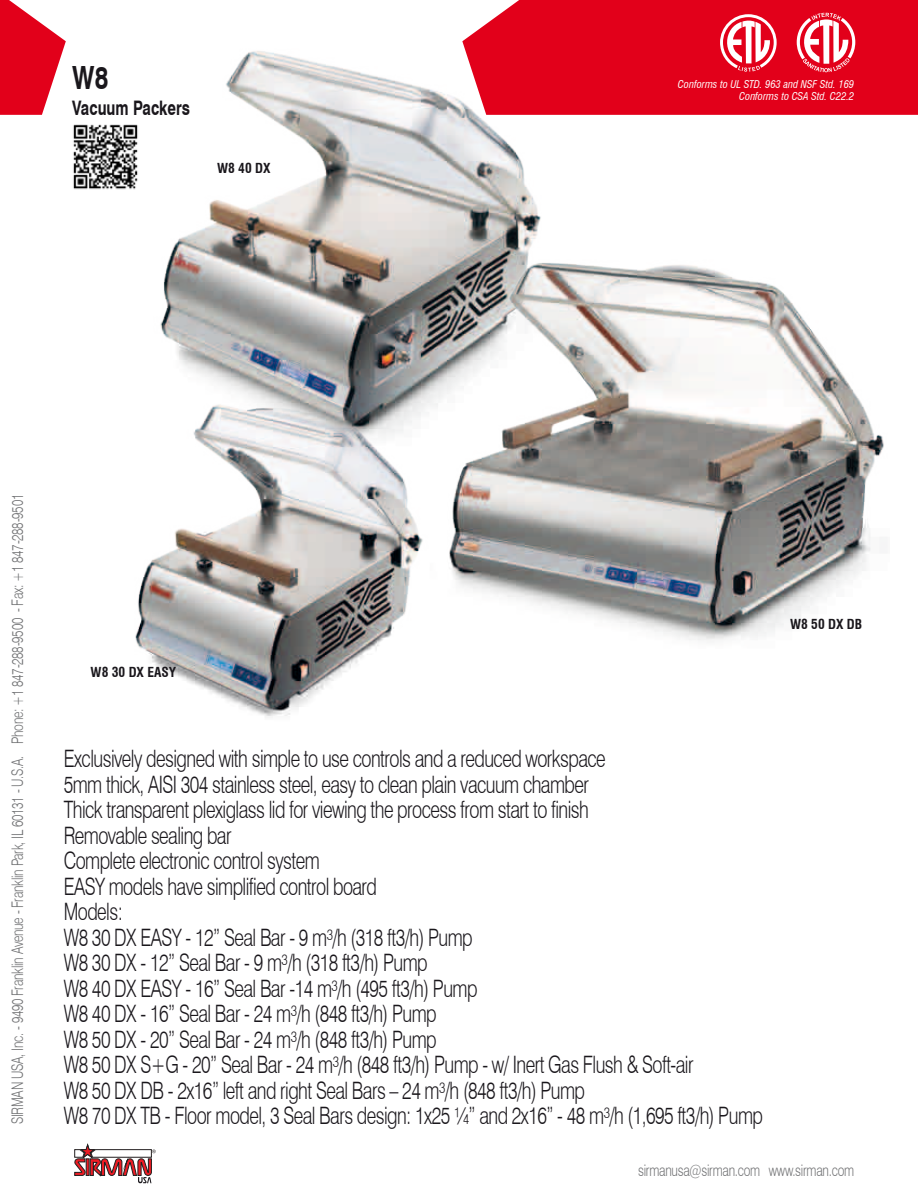
<style>
.page{position:relative;width:918px;height:1188px;background:#fff}
.page>*{position:absolute;margin:0;border:0;box-sizing:border-box;transform-origin:0 0}
.t1{font:700 31.95px "Swiss 721 BT";color:#1a171c;scale:.75 1}
.t2{font:300 24px/25.5px "Swiss 721 BT";letter-spacing:-.03em;color:#1a171c;scale:.75 1}
.t3{font:700 19.95px "Swiss 721 BT";color:#1a171c;scale:.75 1}
.t4{font:300 16.05px "Swiss 721 BT";letter-spacing:-.02em;color:#707173;scale:.75 1}
.t5{font:700 condensed 13.5px "Swiss 721 BT";color:#1a171c}
.t6{font:italic condensed 10.5px "Swiss 721 BT";color:#fff}
</style>
<div class="page">
<svg style="left:0;top:0;width:66px;height:115px"></svg>
<div style="left:464px;top:0;width:454px;height:115px;background:#e2001a"></div>
<svg style="left:75px;top:1144px;width:81px;height:39px"></svg>
<img style="left:135px;top:455px;width:288px;height:262px">
<img style="left:160px;top:40px;width:478px;height:415px">
<img style="left:423px;top:254px;width:461px;height:387px">
<svg style="left:719px;top:13px;width:59px;height:59px"></svg>
<svg style="left:795px;top:13px;width:62px;height:59px"></svg>
<img style="left:73px;top:124px;width:65px;height:66px">
<h1 class="t1" style="left:72px;top:59px;width:50px">W8</h1>
<p class="t3" style="left:72px;top:96px;width:159px">Vacuum Packers</p>
<p class="t5" style="left:217px;top:160px;width:55px">W8 40 DX</p>
<p class="t6" style="left:678px;top:78px;width:178px">Conforms to UL STD. 963 and NSF Std. 169</p>
<p class="t6" style="left:739px;top:90px;width:117px">Conforms to CSA Std. C22.2</p>
<p class="t4" style="left:8px;top:1124px;width:842px;rotate:-90deg">SIRMAN USA, Inc. - 9490 Franklin Avenue - Franklin Park, IL 60131 - U.S.A. Phone: +1 847-288-9500 - Fax: +1 847-288-9501</p>
<p class="t5" style="left:91px;top:664px;width:87px">W8 30 DX EASY</p>
<p class="t5" style="left:790px;top:616px;width:74px">W8 50 DX DB</p>
<p class="t2" style="left:64px;top:746px;width:934px">Exclusively designed with simple to use controls and a reduced workspace<br>5mm thick, AISI 304 stainless steel, easy to clean plain vacuum chamber<br>Thick transparent plexiglass lid for viewing the process from start to finish<br>Removable sealing bar<br>Complete electronic control system<br>EASY models have simplified control board<br>Models:<br>W8 30 DX EASY - 12” Seal Bar - 9 m³/h (318 ft3/h) Pump<br>W8 30 DX - 12” Seal Bar - 9 m³/h (318 ft3/h) Pump<br>W8 40 DX EASY - 16” Seal Bar -14 m³/h (495 ft3/h) Pump<br>W8 40 DX - 16” Seal Bar - 24 m³/h (848 ft3/h) Pump<br>W8 50 DX - 20” Seal Bar - 24 m³/h (848 ft3/h) Pump<br>W8 50 DX S+G - 20” Seal Bar - 24 m³/h (848 ft3/h) Pump - w/ Inert Gas Flush &amp; Soft-air<br>W8 50 DX DB - 2x16” left and right Seal Bars – 24 m³/h (848 ft3/h) Pump<br>W8 70 DX TB - Floor model, 3 Seal Bars design: 1x25 ¼” and 2x16” - 48 m³/h (1,695 ft3/h) Pump</p>
<p class="t4" style="left:638px;top:1161px;width:290px">sirmanusa@sirman.com www.sirman.com</p>
</div>
